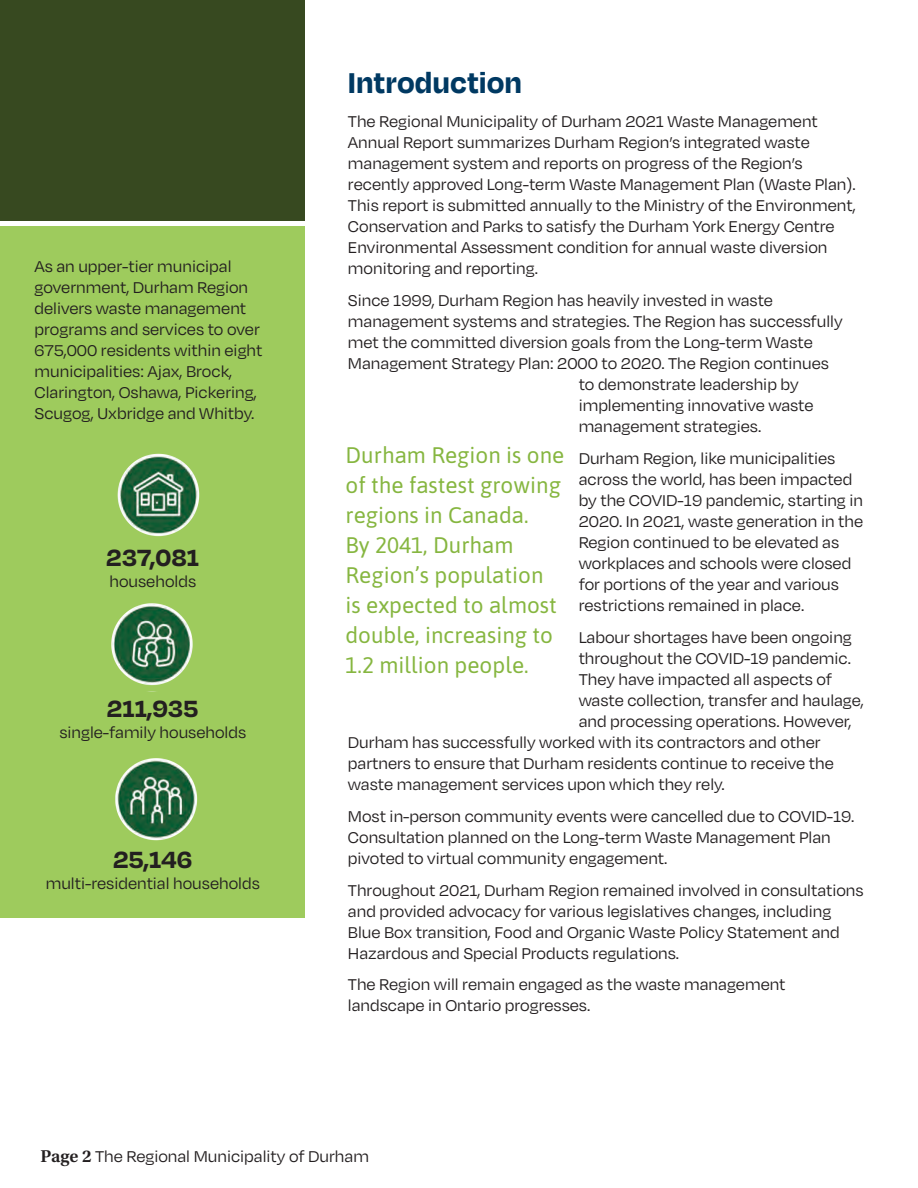
<style>
.page{position:relative;width:918px;height:1188px;background:#fff}
.page>*{position:absolute;margin:0;border:0;box-sizing:border-box;transform-origin:0 0}
.HEADING-H1{font:700 33px "Degular";color:#003962}
.t1{font:700 27px "Degular";color:#231f20}
.PullQuote-2022{font:22.5px "Asap";color:#86b640}
.t2{font:18px/21px "Degular";color:#231f20}
.s1{font-family:"Utopia Std";font-weight:600}
</style>
<div class="page">
<hr style="left:917px;top:0;width:1px;height:1188px;background:#65523e">
<div style="left:0;top:226px;width:305px;height:692px;background:#9ecb5d"></div>
<img style="left:117px;top:453px;width:83px;height:84px">
<img style="left:111px;top:603px;width:82px;height:83px">
<img style="left:115px;top:758px;width:83px;height:83px">
<div style="left:0;top:0;width:305px;height:220px;background:#374920"></div>
<p class="t2" style="left:35px;top:255px;width:229px">As an upper-tier municipal government, Durham Region delivers waste management programs and services to over<br>675,000 residents within eight municipalities: Ajax, Brock,<br>Clarington, Oshawa, Pickering,<br>Scugog, Uxbridge and Whitby.</p>
<p class="t1" style="left:106px;top:541px;width:95px">237,081</p>
<p class="t2" style="left:109px;top:570px;width:88px">households</p>
<p class="t1" style="left:107px;top:691px;width:93px">211,935</p>
<p class="t2" style="left:59px;top:721px;width:188px">single-family households</p>
<p class="t1" style="left:113px;top:842px;width:81px">25,146</p>
<p class="t2" style="left:46px;top:872px;width:216px">multi-residential households</p>
<h1 class="HEADING-H1" style="left:348px;top:62px;width:176px">Introduction</h1>
<p class="t2" style="left:348px;top:111px;width:509px">The Regional Municipality of Durham 2021 Waste Management Annual Report summarizes Durham Region’s integrated waste management system and reports on progress of the Region’s recently approved Long-term Waste Management Plan (Waste Plan).<br>This report is submitted annually to the Ministry of the Environment, Conservation and Parks to satisfy the Durham York Energy Centre Environmental Assessment condition for annual waste diversion monitoring and reporting.</p>
<p class="t2" style="left:348px;top:289px;width:427px">Since 1999, Durham Region has heavily invested in waste</p>
<p class="t2" style="left:348px;top:310px;width:496px">management systems and strategies. The Region has successfully</p>
<p class="t2" style="left:348px;top:331px;width:466px">met the committed diversion goals from the Long-term Waste</p>
<p class="t2" style="left:348px;top:352px;width:483px">Management Strategy Plan: 2000 to 2020. The Region continues</p>
<p class="t2" style="left:579px;top:373px;width:222px">to demonstrate leadership by</p>
<p class="t2" style="left:579px;top:394px;width:236px">implementing innovative waste</p>
<p class="t2" style="left:579px;top:415px;width:184px">management strategies.</p>
<p class="t2" style="left:579px;top:447px;width:286px">Durham Region, like municipalities across the world, has been impacted by the COVID-19 pandemic, starting in 2020. In 2021, waste generation in the Region continued to be elevated as workplaces and schools were closed for portions of the year and various restrictions remained in place.</p>
<p class="t2" style="left:579px;top:626px;width:275px">Labour shortages have been ongoing</p>
<p class="t2" style="left:579px;top:647px;width:274px">throughout the COVID-19 pandemic.</p>
<p class="t2" style="left:579px;top:668px;width:255px">They have impacted all aspects of</p>
<p class="t2" style="left:579px;top:689px;width:287px">waste collection, transfer and haulage,</p>
<p class="t2" style="left:579px;top:710px;width:274px">and processing operations. However,</p>
<p class="t2" style="left:348px;top:731px;width:474px">Durham has successfully worked with its contractors and other</p>
<p class="t2" style="left:348px;top:752px;width:487px">partners to ensure that Durham residents continue to receive the</p>
<p class="t2" style="left:348px;top:773px;width:378px">waste management services upon which they rely.</p>
<p class="t2" style="left:348px;top:805px;width:508px">Most in-person community events were cancelled due to COVID-19.<br>Consultation planned on the Long-term Waste Management Plan pivoted to virtual community engagement.</p>
<p class="t2" style="left:348px;top:879px;width:517px">Throughout 2021, Durham Region remained involved in consultations and provided advocacy for various legislatives changes, including Blue Box transition, Food and Organic Waste Policy Statement and Hazardous and Special Products regulations.</p>
<p class="t2" style="left:348px;top:974px;width:439px">The Region will remain engaged as the waste management landscape in Ontario progresses.</p>
<p class="PullQuote-2022" style="left:346px;top:439px;width:220px">Durham Region is one</p>
<p class="PullQuote-2022" style="left:346px;top:469px;width:217px">of the fastest growing</p>
<p class="PullQuote-2022" style="left:346px;top:499px;width:184px">regions in Canada.</p>
<p class="PullQuote-2022" style="left:346px;top:529px;width:170px">By 2041, Durham</p>
<p class="PullQuote-2022" style="left:346px;top:559px;width:199px">Region’s population</p>
<p class="PullQuote-2022" style="left:346px;top:589px;width:213px">is expected to almost</p>
<p class="PullQuote-2022" style="left:346px;top:619px;width:209px">double, increasing to</p>
<p class="PullQuote-2022" style="left:346px;top:649px;width:185px">1.2 million people.</p>
<p class="t2" style="left:40px;top:1145px;width:330px"><span class="s1">Page 2</span> The Regional Municipality of Durham</p>
</div>
